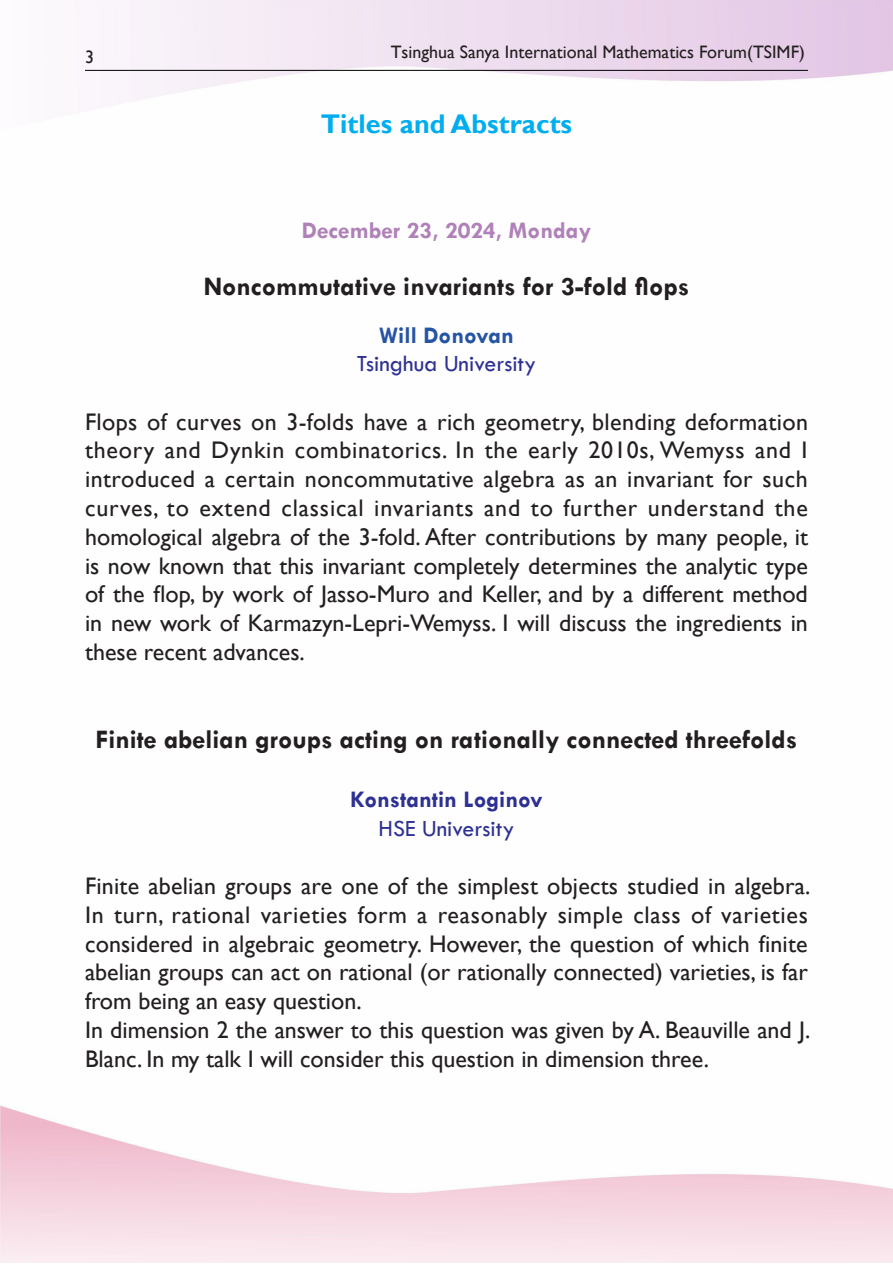
<style>
.page{position:relative;width:893px;height:1265px;background:#fff}
.page>*{position:absolute;margin:0;border:0;box-sizing:border-box;transform-origin:0 0}
.报告题目{font:700 27px "Tw Cen";color:#231f20}
.手册标题{font:700 27px "Gill Sans";color:#00aeef}
.报告内容{font:24px/28.8px "Gill Sans";color:#231f20;text-align:justify}
.报告人单位名称{font:24px "Tw Cen";color:#2e3092}
.摘要时间{font:700 24px "Tw Cen";color:#b081b9}
.报告人姓名{font:700 24px "Tw Cen";color:#2e3092}
.报告人姓名-2{font:700 24px "Tw Cen";color:#2654a4}
.t1{font:18px "Gill Sans";color:#231f20}
</style>
<div class="page">
<hr style="left:85px;top:70px;width:723px;height:1px;background:#000">
<p class="t1" style="left:85px;top:47px;width:10px">3</p>
<p class="t1" style="left:391px;top:41px;width:416px">Tsinghua Sanya International Mathematics Forum(TSIMF)</p>
<p class="手册标题" style="left:321px;top:108px;width:253px">Titles and Abstracts</p>
<p class="摘要时间" style="left:302px;top:216px;width:291px">December 23, 2024, Monday</p>
<p class="报告题目" style="left:204px;top:270px;width:487px">Noncommutative invariants for 3-fold flops</p>
<p class="报告人姓名-2" style="left:379px;top:321px;width:136px">Will Donovan</p>
<p class="报告人单位名称" style="left:357px;top:349px;width:181px">Tsinghua University</p>
<p class="报告内容" style="left:85px;top:408px;width:724px">Flops of curves on 3-folds have a rich geometry, blending deformation theory and Dynkin combinatorics. In the early 2010s, Wemyss and I introduced a certain noncommutative algebra as an invariant for such curves, to extend classical invariants and to further understand the homological algebra of the 3-fold. After contributions by many people, it is now known that this invariant completely determines the analytic type of the flop, by work of Jasso-Muro and Keller, and by a different method in new work of Karmazyn-Lepri-Wemyss. I will discuss the ingredients in these recent advances.</p>
<p class="报告题目" style="left:96px;top:724px;width:703px">Finite abelian groups acting on rationally connected threefolds</p>
<p class="报告人姓名" style="left:350px;top:785px;width:194px">Konstantin Loginov</p>
<p class="报告人单位名称" style="left:379px;top:814px;width:137px">HSE University</p>
<p class="报告内容" style="left:85px;top:872px;width:727px">Finite abelian groups are one of the simplest objects studied in algebra.<br>In turn, rational varieties form a reasonably simple class of varieties considered in algebraic geometry. However, the question of which finite abelian groups can act on rational (or rationally connected) varieties, is far from being an easy question.</p>
<p class="报告内容" style="left:85px;top:1016px;width:727px">In dimension 2 the answer to this question was given by A. Beauville and J.<br>Blanc. In my talk I will consider this question in dimension three.</p>
</div>
